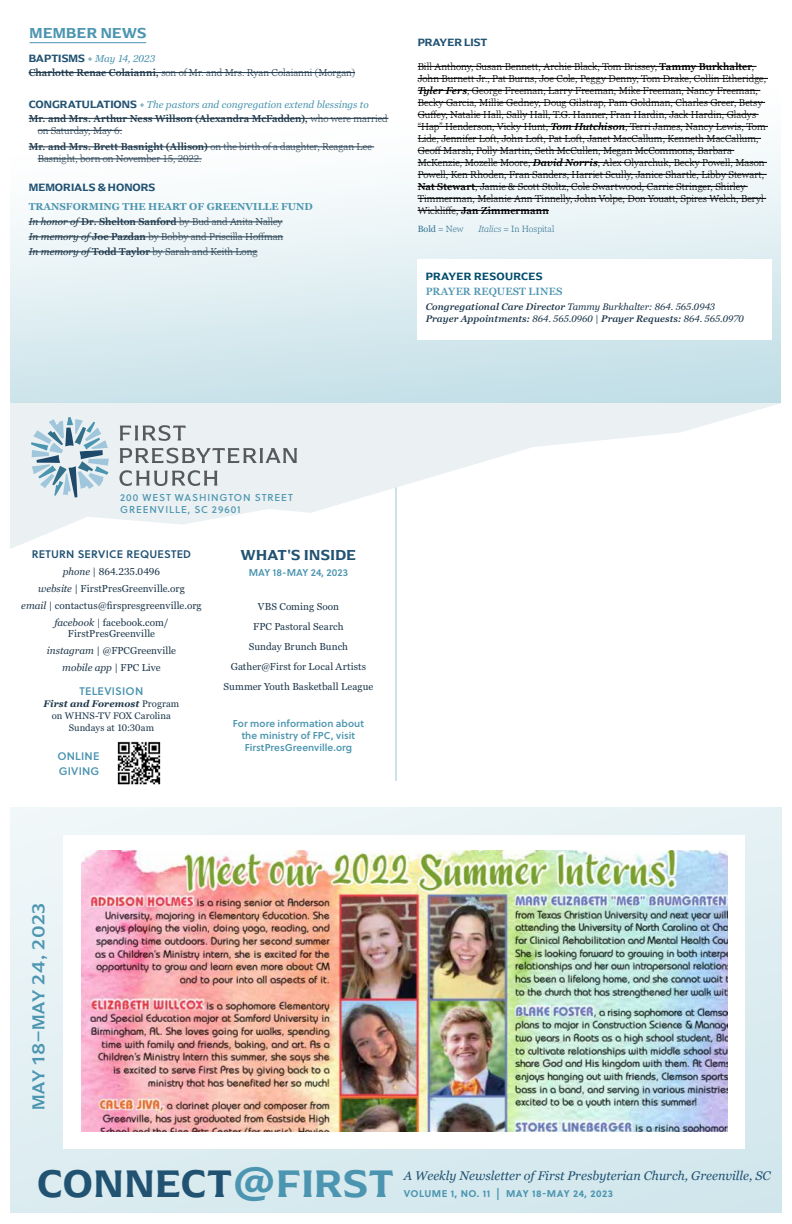
<style>
.page{position:relative;width:792px;height:1224px;background:#fff}
.page>*{position:absolute;margin:0;border:0;box-sizing:border-box;transform-origin:0 0}
.t1{font:600 40px "Arpona";letter-spacing:.025em;color:#215272}
.t2{font:500 18px "Arpona";letter-spacing:.04em;color:#4c95b0}
.t3{font:600 15px "Arpona";letter-spacing:.03em;color:#215272}
.t4{font:600 15px "Arpona";letter-spacing:.025em;color:#4c95b0}
.t5{font:italic 12.6px "Georgia";color:#215272}
.t6{font:600 11px "Arpona";letter-spacing:.005em;color:#215272}
.t7{font:11px "Soleil Sb";letter-spacing:.02em;color:#215272}
.t8{font:11px/14.9px "Soleil Sb";letter-spacing:.02em;color:#4c95b0}
.t9{font:600 11px "Arpona";letter-spacing:.03em;color:#004c6c}
.t10{font:600 10.5px "Georgia Pro";letter-spacing:.02em;color:#4c95b0}
.t11{font:300 10px/12px "Georgia Pro";letter-spacing:.01em;color:#000}
.t12{font:300 10px/15px "Georgia Pro";color:#1e384b}
.t13{font:10px/17px "Georgia Pro";letter-spacing:.005em;color:#1e384b;text-align:center}
.t14{font:600 10px/13.8px "Georgia Pro";letter-spacing:.01em;color:#1e384b}
.t15{font:10px/12px "Soleil Sb";letter-spacing:.005em;color:#4c95b0;text-align:center}
.t16{font:10px/12px "Soleil Bk";letter-spacing:.09em;color:#4c95b0}
.t17{font:700 9.8px "Soleil";letter-spacing:.05em;color:#4c95b0}
.t18{font:italic 600 9.5px/12px "Georgia Pro";letter-spacing:.005em;color:#1e384b}
.t19{font:9.5px/12px "Georgia Pro";letter-spacing:.01em;color:#1e384b;text-align:center}
.t20{font:300 9px "Georgia Pro";letter-spacing:.005em;color:#327391}
.t21{font:9px "Georgia Pro";color:#327391}
.s1{font-family:"Arpona";font-weight:600;font-size:11px;color:#215272}
.s2{font-family:"Arpona";font-weight:600;color:#8ab5c1}
.s3{font-weight:400;font-style:italic;color:#4c95b0}
.s4{font-weight:600}
.s5{font-family:"Arpona";font-size:11px;color:#215272}
.s6{font-family:"Arpona";color:#8ab5c1}
.s7{font-weight:300}
.s8{font-weight:700;color:#4c95b0}
.s9{font-weight:400;font-style:italic}
.s10{font-weight:600;font-style:italic}
.s11{font-style:italic}
.s12{font-weight:400}
.s13{font-weight:700;font-style:italic}
.s14{color:#4c95b0}
.s15{font-size:11.7px}
</style>
<div class="page">
<img style="left:10px;top:42px;width:771px;height:360px">
<hr style="left:396px;top:467px;width:1px;height:314px;background:#98c7d4">
<svg style="left:10px;top:403px;width:770px;height:150px"></svg>
<img style="left:117px;top:741px;width:44px;height:44px">
<hr style="left:29px;top:72px;width:326px;height:1px;background:#1e384b">
<hr style="left:29px;top:118px;width:360px;height:1px;background:#1e384b">
<hr style="left:38px;top:130px;width:84px;height:1px;background:#1e384b">
<hr style="left:29px;top:147px;width:345px;height:1px;background:#1e384b">
<hr style="left:38px;top:159px;width:164px;height:1px;background:#1e384b">
<hr style="left:29px;top:222px;width:254px;height:1px;background:#1e384b">
<hr style="left:29px;top:237px;width:254px;height:1px;background:#1e384b">
<hr style="left:29px;top:252px;width:229px;height:1px;background:#1e384b">
<hr style="left:30px;top:42px;width:116px;height:1px;background:#4c95b0">
<svg style="left:31px;top:417px;width:78px;height:81px;background:#b8ced9"></svg>
<svg style="left:120px;top:425px;width:66px;height:16px"></svg>
<svg style="left:120px;top:448px;width:177px;height:15px;background:#b3b7b9"></svg>
<svg style="left:119px;top:470px;width:98px;height:16px;background:#babec0"></svg>
<hr style="left:418px;top:66px;width:339px;height:1px;background:#000">
<hr style="left:418px;top:78px;width:350px;height:1px;background:#000">
<hr style="left:418px;top:90px;width:342px;height:1px;background:#000">
<hr style="left:418px;top:102px;width:347px;height:1px;background:#000">
<hr style="left:418px;top:114px;width:341px;height:1px;background:#000">
<hr style="left:418px;top:126px;width:350px;height:1px;background:#000">
<hr style="left:418px;top:138px;width:343px;height:1px;background:#000">
<hr style="left:418px;top:150px;width:316px;height:1px;background:#000">
<hr style="left:418px;top:162px;width:349px;height:1px;background:#000">
<hr style="left:418px;top:174px;width:349px;height:1px;background:#000">
<hr style="left:418px;top:186px;width:330px;height:1px;background:#000">
<hr style="left:418px;top:198px;width:348px;height:1px;background:#000">
<hr style="left:418px;top:210px;width:131px;height:1px;background:#000">
<div style="left:418px;top:259px;width:354px;height:81px;background:#fff"></div>
<img style="left:81px;top:850px;width:647px;height:282px">
<h3 class="t4" style="left:30px;top:24px;width:118px">MEMBER NEWS</h3>
<p class="t12" style="left:29px;top:52px;width:328px;line-height:13.8px"><span class="s1">BAPTISMS</span> <span class="s2">•</span> <span class="s3">May 14, 2023<br></span><span class="s4">Charlotte Renae Colaianni,</span> son of Mr. and Mrs. Ryan Colaianni (Morgan)</p>
<p class="t14" style="left:29px;top:98px;width:361px"><span class="s5">CONGRATULATIONS</span> <span class="s6">•</span> <span class="s3">The pastors and congregation extend blessings to<br></span>Mr. and Mrs. Arthur Ness Willson (Alexandra McFadden), <span class="s7">who were married</span></p>
<p class="t12" style="left:29px;top:122px;width:345px;line-height:16.5px;text-indent:9px">on Saturday, May 6.<br><span class="s4">Mr. and Mrs. Brett Basnight (Allison)</span> on the birth of a daughter, Reagan Lee</p>
<p class="t12" style="left:38px;top:152px;width:166px">Basnight, born on November 15, 2022.</p>
<p class="t6" style="left:29px;top:180px;width:128px">MEMORIALS &amp; HONORS</p>
<p class="t12" style="left:29px;top:200px;width:286px"><span class="s8">TRANSFORMING THE HEART OF GREENVILLE FUND </span><span class="s9">In honor of</span> <span class="s4">Dr. Shelton Sanford</span> by Bud and Anita Nalley<br><span class="s9">In memory of</span> <span class="s4">Joe Pazdan</span> by Bobby and Priscilla Hoffman<br><span class="s9">In memory of</span> <span class="s4">Todd Taylor</span> by Sarah and Keith Long</p>
<p class="t6" style="left:418px;top:36px;width:71px">PRAYER LIST</p>
<p class="t11" style="left:418px;top:61px;width:350px">Bill Anthony, Susan Bennett, Archie Black, Tom Brissey, <span class="s4">Tammy Burkhalter</span>, John Burnett Jr., Pat Burns, Joe Cole, Peggy Denny, Tom Drake, Collin Etheridge, <span class="s10">Tyler Fers</span>, George Freeman, Larry Freeman, Mike Freeman, Nancy Freeman, Becky Garcia, Millie Gedney, Doug Gilstrap, Pam Goldman, Charles Greer, Betsy Guffey, Natalie Hall, Sally Hall, T.G. Hanner, Fran Hardin, Jack Hardin, Gladys “Hap” Henderson, Vicky Hunt, <span class="s10">Tom Hutchison</span>, Terri James, Nancy Lewis, Tom Lide, Jennifer Loft, John Loft, Pat Loft, Janet MacCallum, Kenneth MacCallum, Geoff Marsh, Polly Martin, Seth McCullen, Megan McCommons, Barbara McKenzie, Mozelle Moore, <span class="s10">David Norris</span>, Alex Olyarchuk, Becky Powell, Mason Powell, Ken Rhoden, Fran Sanders, Harriet Scully, Janice Shartle, Libby Stewart, <span class="s4">Nat Stewart</span>, Jamie &amp; Scott Stoltz, Cole Swartwood, Carrie Stringer, Shirley Timmerman, Melanie Ann Tinnelly, John Volpe, Don Youatt, Spires Welch, Beryl Wickliffe, <span class="s4">Jan Zimmermann</span></p>
<p class="t21" style="left:418px;top:223px;width:47px">Bold <span class="s7">= New</span></p>
<p class="t20" style="left:478px;top:223px;width:77px"><span class="s11">Italics</span> = In Hospital</p>
<p class="t9" style="left:426px;top:270px;width:119px">PRAYER RESOURCES</p>
<p class="t10" style="left:426px;top:286px;width:138px">PRAYER REQUEST LINES</p>
<p class="t18" style="left:426px;top:301px;width:320px">Congregational Care Director <span class="s12">Tammy Burkhalter: 864. 565.0943<br></span>Prayer Appointments: <span class="s12">864. 565.0960 |</span> Prayer Requests: <span class="s12">864. 565.0970</span></p>
<p class="t16" style="left:120px;top:491px;width:174px">200 WEST WASHINGTON STREET<br>GREENVILLE, SC 29601</p>
<p class="t7" style="left:32px;top:546px;width:161px">RETURN SERVICE REQUESTED</p>
<p class="t13" style="left:21px;top:564px;width:182px"><span class="s11">phone</span> | 864.235.0496<br><span class="s11">website</span> | FirstPresGreenville.org<br><span class="s11">email</span> | contactus@firspresgreenville.org <span class="s11">facebook |</span> facebook.com/</p>
<p class="t13" style="left:47px;top:626px;width:131px">FirstPresGreenville <span class="s11">instagram</span> | @FPCGreenville <span class="s11">mobile app</span> | FPC Live</p>
<p class="t8" style="left:80px;top:683px;width:65px">TELEVISION</p>
<p class="t19" style="left:44px;top:698px;width:137px"><span class="s13">First and Foremost</span> Program on WHNS-TV FOX Carolina<br>Sundays at 10:30am</p>
<p class="t8" style="left:57px;top:748px;width:43px">ONLINE<br>GIVING</p>
<h3 class="t3" style="left:241px;top:546px;width:117px">WHAT'S INSIDE</h3>
<p class="t15" style="left:249px;top:566px;width:101px">MAY 18-MAY 24, 2023</p>
<p class="t13" style="left:224px;top:597px;width:151px;line-height:20px">VBS Coming Soon<br>FPC Pastoral Search<br>Sunday Brunch Bunch<br>Gather@First for Local Artists<br>Summer Youth Basketball League</p>
<p class="t15" style="left:233px;top:717px;width:133px">For more information about the ministry of FPC, visit<br>FirstPresGreenville.org</p>
<h2 class="t2" style="left:27px;top:1110px;width:209px;rotate:-90deg">MAY 18–MAY 24, 2023</h2>
<h1 class="t1" style="left:37px;top:1159px;width:358px">CONNECT<span class="s14">@FIRST</span></h1>
<p class="t5" style="left:404px;top:1166px;width:368px">A Weekly Newsletter of First Presbyterian Church, Greenville, SC</p>
<p class="t17" style="left:404px;top:1186px;width:211px">VOLUME 1, NO. 11 <span class="s15">|</span> MAY 18-MAY 24, 2023</p>
</div>
